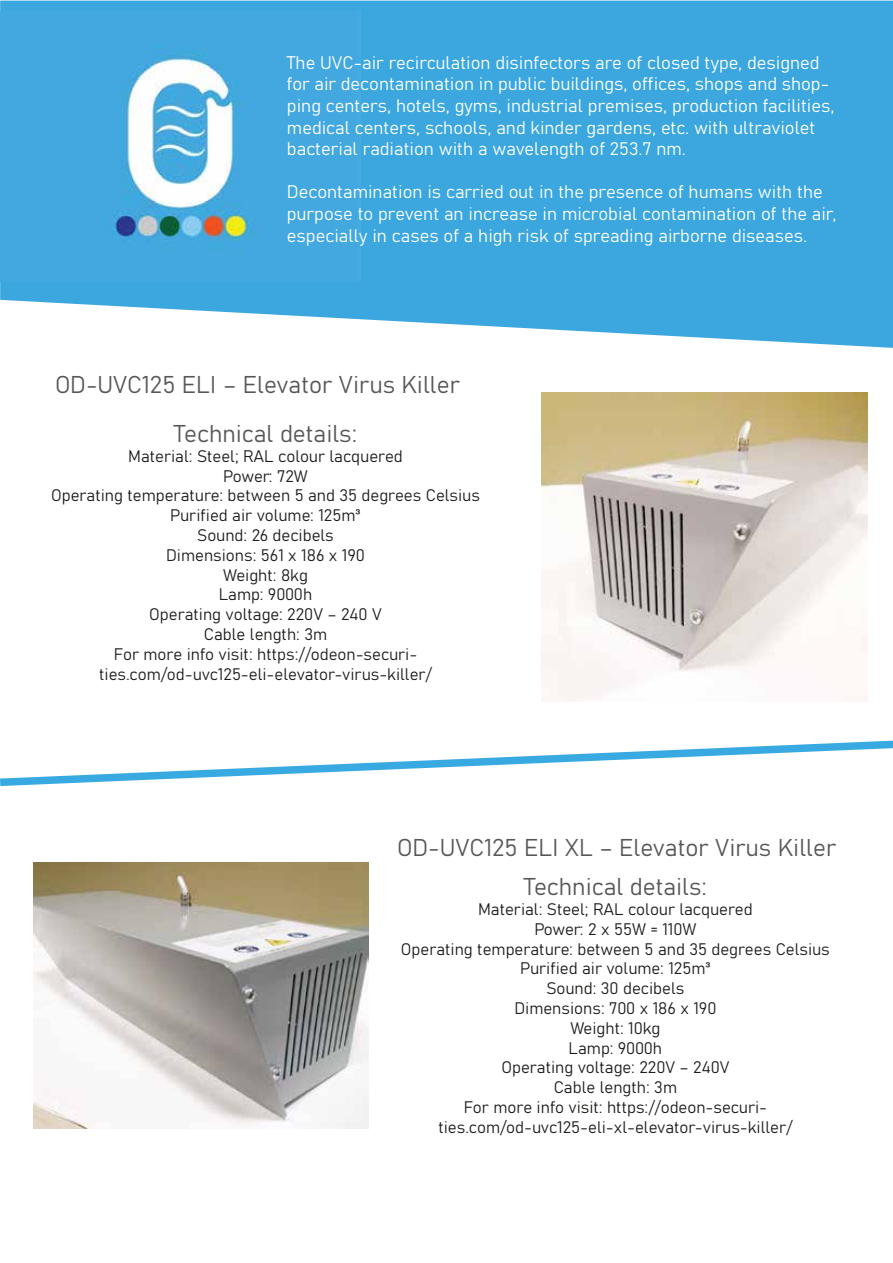
<style>
.page{position:relative;width:893px;height:1263px;background:#fff}
.page>*{position:absolute;margin:0;border:0;box-sizing:border-box;transform-origin:0 0}
.t1{font:24px "Bahnschrift";color:#575756}
.t2{font:18px/21.6px "Bahnschrift";color:#fff}
.t3{font:16.5px/19.8px "Bahnschrift";color:#1d1d1b;text-align:center}
</style>
<div class="page">
<svg style="left:0;top:1px;width:893px;height:347px;background:#4eafe1"></svg>
<img style="left:0;top:11px;width:360px;height:270px">
<svg style="left:0;top:740px;width:893px;height:46px"></svg>
<img style="left:542px;top:393px;width:326px;height:309px">
<img style="left:34px;top:863px;width:334px;height:265px">
<p class="t2" style="left:287px;top:50px;width:549px">The UVC-air recirculation disinfectors are of closed type, designed for air decontamination in public buildings, offices, shops and shop&shy;ping centers, hotels, gyms, industrial premises, production facilities, medical centers, schools, and kinder gardens, etc. with ultraviolet bacterial radiation with a wavelength of 253.7 nm.</p>
<p class="t2" style="left:287px;top:180px;width:551px">Decontamination is carried out in the presence of humans with the purpose to prevent an increase in microbial contamination of the air, especially in cases of a high risk of spreading airborne diseases.</p>
<h1 class="t1" style="left:55px;top:366px;width:406px">OD-UVC125 ELI – Elevator Virus Killer</h1>
<h1 class="t1" style="left:174px;top:415px;width:185px">Technical details:</h1>
<p class="t3" style="left:51px;top:445px;width:430px">Material: Steel; RAL colour lacquered<br>Power: 72W<br>Operating temperature: between 5 and 35 degrees Celsius<br>Purified air volume: 125m³<br>Sound: 26 decibels<br>Dimensions: 561 x 186 x 190<br>Weight: 8kg<br>Lamp: 9000h<br>Operating voltage: 220V – 240 V<br>Cable length: 3m<br>For more info visit: https://odeon-securi&shy;ties.com/od-uvc125-eli-elevator-virus-killer/</p>
<h1 class="t1" style="left:397px;top:829px;width:440px">OD-UVC125 ELI XL – Elevator Virus Killer</h1>
<h1 class="t1" style="left:524px;top:868px;width:185px">Technical details:</h1>
<p class="t3" style="left:401px;top:898px;width:430px">Material: Steel; RAL colour lacquered<br>Power: 2 x 55W = 110W<br>Operating temperature: between 5 and 35 degrees Celsius<br>Purified air volume: 125m³<br>Sound: 30 decibels<br>Dimensions: 700 x 186 x 190<br>Weight: 10kg<br>Lamp: 9000h<br>Operating voltage: 220V – 240V<br>Cable length: 3m<br>For more info visit: https://odeon-securi&shy;ties.com/od-uvc125-eli-xl-elevator-virus-killer/</p>
</div>
